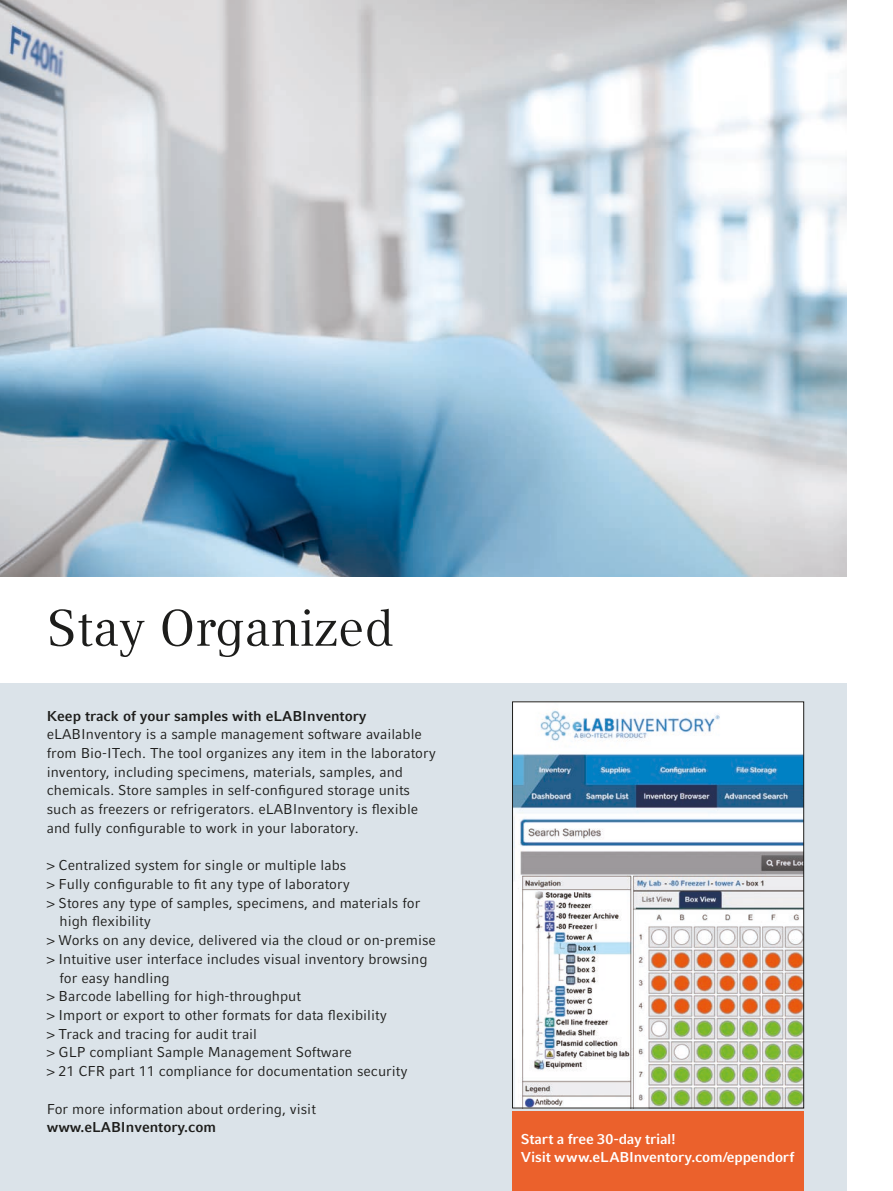
<style>
.page{position:relative;width:893px;height:1191px;background:#fff}
.page>*{position:absolute;margin:0;border:0;box-sizing:border-box;transform-origin:0 0}
.t1{font:51px "Compatil Textfor Eppendorf";color:#1d1d1b}
.t2{font:14.25px/18.8px "Compatil Factfor Eppendorf";color:#1d1d1b}
.t3{font:700 14.25px "Compatil Factfor Eppendorf";color:#1d1d1b}
.t4{font:700 14.25px/18.8px "Compatil Factfor Eppendorf";letter-spacing:-.015em;color:#fff}
</style>
<div class="page">
<div style="left:0;top:683px;width:846px;height:508px;background:#dbe3e9"></div>
<img style="left:0;top:0;width:846px;height:576px">
<div style="left:512px;top:1111px;width:292px;height:80px;background:#eb612c"></div>
<img style="left:514px;top:703px;width:288px;height:403px">
<div style="left:512px;top:701px;width:292px;height:407px;border:1px solid #1d1d1b"></div>
<h1 class="t1" style="left:47px;top:598px;width:348px">Stay Organized</h1>
<p class="t3" style="left:47px;top:707px;width:321px">Keep track of your samples with eLABInventory</p>
<p class="t2" style="left:47px;top:725px;width:391px">eLABInventory is a sample management software available from Bio-ITech. The tool organizes any item in the laboratory inventory, including specimens, materials, samples, and chemicals. Store samples in self-configured storage units such as freezers or refrigerators. eLABInventory is flexible and fully configurable to work in your laboratory.</p>
<p class="t2" style="left:47px;top:856px;width:301px">&gt; Centralized system for single or multiple labs</p>
<p class="t2" style="left:47px;top:874px;width:305px">&gt; Fully configurable to fit any type of laboratory</p>
<p class="t2" style="left:47px;top:893px;width:375px">&gt; Stores any type of samples, specimens, and materials for</p>
<p class="t2" style="left:60px;top:912px;width:93px">high flexibility</p>
<p class="t2" style="left:47px;top:931px;width:391px">&gt; Works on any device, delivered via the cloud or on-premise</p>
<p class="t2" style="left:47px;top:949px;width:382px">&gt; Intuitive user interface includes visual inventory browsing</p>
<p class="t2" style="left:60px;top:968px;width:112px">for easy handling</p>
<p class="t2" style="left:47px;top:987px;width:256px">&gt; Barcode labelling for high-throughput</p>
<p class="t2" style="left:47px;top:1005px;width:342px">&gt; Import or export to other formats for data flexibility</p>
<p class="t2" style="left:47px;top:1024px;width:212px">&gt; Track and tracing for audit trail</p>
<p class="t2" style="left:47px;top:1043px;width:307px">&gt; GLP compliant Sample Management Software</p>
<p class="t2" style="left:47px;top:1062px;width:362px">&gt; 21 CFR part 11 compliance for documentation security</p>
<p class="t2" style="left:47px;top:1099px;width:271px">For more information about ordering, visit</p>
<p class="t3" style="left:47px;top:1119px;width:171px">www.eLABInventory.com</p>
<p class="t4" style="left:521px;top:1129px;width:275px">Start a free 30-day trial!<br>Visit www.eLABInventory.com/eppendorf</p>
</div>
